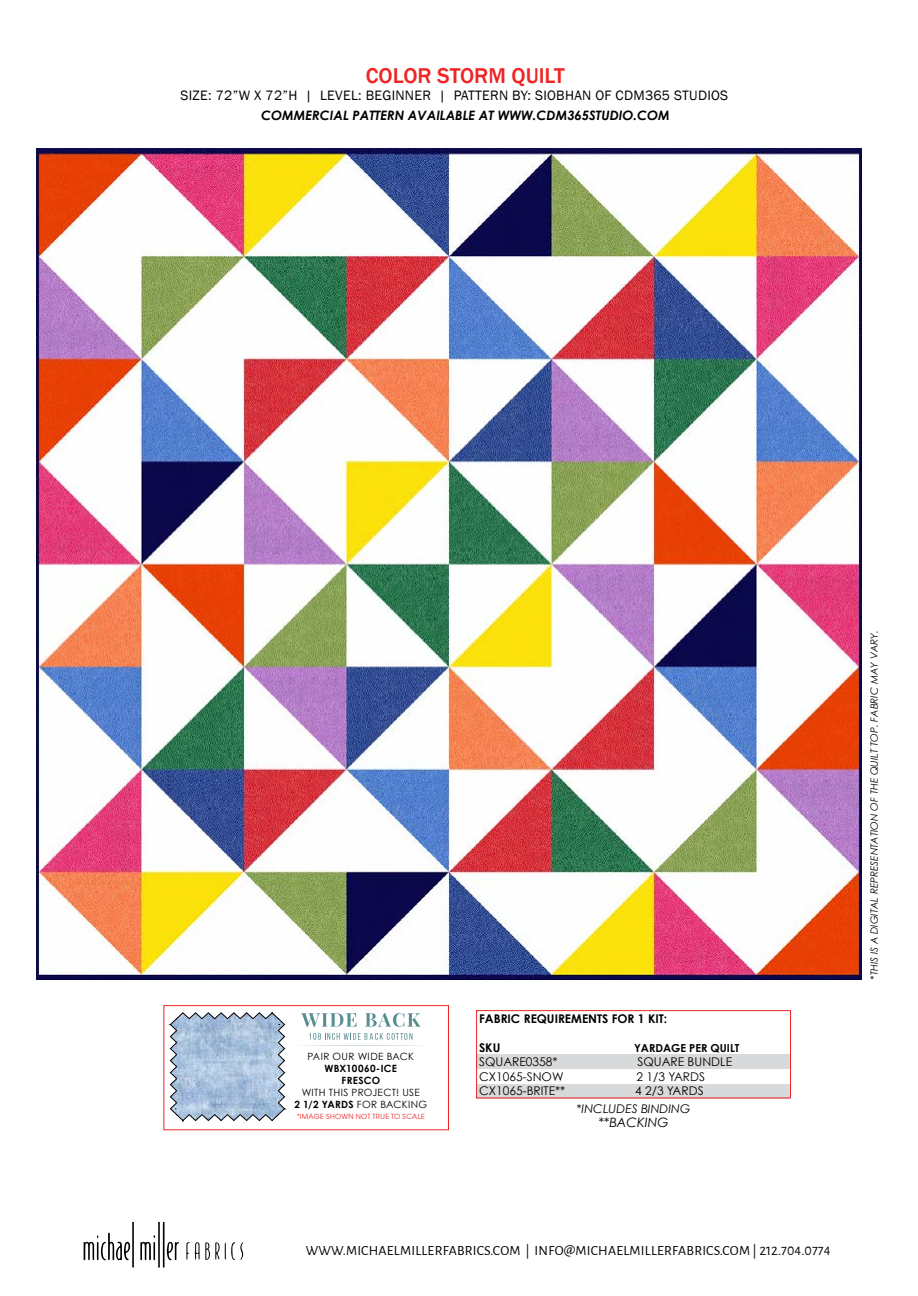
<style>
.page{position:relative;width:918px;height:1296px;background:#fff}
.page>*{position:absolute;margin:0;border:0;box-sizing:border-box;transform-origin:0 0}
.t1{font:500 22px "Franklin Gothic";color:#ee2524}
.t2{font:14px "Alegreya Sans";letter-spacing:.02em;color:#000}
.t3{font:14px "Franklin Gothic";letter-spacing:.02em;color:#000}
.t4{font:italic 700 13px "Century Gothic";color:#000}
.t5{font:italic 13px "Century Gothic";color:#000}
.t6{font:12px "Century Gothic";color:#000}
.t7{font:700 12px "Century Gothic";color:#000}
.t8{font:italic 12px "Century Gothic";color:#000}
.t9{font:700 11px "Century Gothic";color:#000}
.t10{font:italic 10px "Century Gothic";color:#000}
.t11{font:10px/12px "Century Gothic";letter-spacing:.035em;color:#000;text-align:center}
.t12{font:700 10px/12px "Century Gothic";letter-spacing:.03em;color:#000;text-align:center}
.t13{font:7px "ITC Avant Garde Pro";letter-spacing:.045em;color:#ee2524}
.s1{font-weight:700}
</style>
<div class="page">
<div style="left:163px;top:1005px;width:286px;height:125px;border:1px solid #ee2524"></div>
<svg style="left:170px;top:1012px;width:115px;height:110px;background:#a9bdd4"></svg>
<svg style="left:301px;top:1013px;width:56px;height:14px"></svg>
<svg style="left:365px;top:1013px;width:56px;height:14px"></svg>
<svg style="left:301px;top:1033px;width:120px;height:13px"></svg>
<div style="left:477px;top:1054px;width:313px;height:15px;background:#d7d9da"></div>
<div style="left:477px;top:1084px;width:313px;height:14px;background:#d7d9da"></div>
<div style="left:476px;top:1010px;width:315px;height:88px;border:1px solid #ee2524"></div>
<svg style="left:186px;top:1242px;width:58px;height:18px"></svg>
<svg style="left:84px;top:1222px;width:50px;height:45px"></svg>
<svg style="left:140px;top:1222px;width:39px;height:45px"></svg>
<img style="left:37px;top:149px;width:824px;height:830px">
<h1 class="t1" style="left:366px;top:62px;width:200px">COLOR STORM QUILT</h1>
<p class="t3" style="left:181px;top:87px;width:549px">SIZE: 72”W X 72”H | LEVEL: BEGINNER | PATTERN BY: SIOBHAN OF CDM365 STUDIOS</p>
<p class="t4" style="left:261px;top:107px;width:410px">COMMERCIAL PATTERN AVAILABLE AT WWW.CDM365STUDIO.COM</p>
<p class="t11" style="left:308px;top:1050px;width:108px">PAIR OUR WIDE BACK</p>
<p class="t12" style="left:325px;top:1062px;width:74px">WBX10060-ICE<br>FRESCO</p>
<p class="t11" style="left:294px;top:1086px;width:134px">WITH THIS PROJECT! USE<br><span class="s1">2 1/2 YARDS</span> FOR BACKING</p>
<p class="t13" style="left:297px;top:1112px;width:130px">*IMAGE SHOWN NOT TRUE TO SCALE</p>
<p class="t7" style="left:479px;top:1011px;width:190px">FABRIC REQUIREMENTS FOR 1 KIT:</p>
<p class="t7" style="left:479px;top:1040px;width:23px">SKU</p>
<p class="t9" style="left:634px;top:1041px;width:107px">YARDAGE PER QUILT</p>
<p class="t6" style="left:479px;top:1055px;width:80px">SQUARE0358*</p>
<p class="t6" style="left:637px;top:1055px;width:96px">SQUARE BUNDLE</p>
<p class="t6" style="left:479px;top:1069px;width:86px">CX1065-SNOW</p>
<p class="t6" style="left:637px;top:1069px;width:70px">2 1/3 YARDS</p>
<p class="t6" style="left:479px;top:1083px;width:88px">CX1065-BRITE**</p>
<p class="t6" style="left:635px;top:1083px;width:70px">4 2/3 YARDS</p>
<p class="t8" style="left:577px;top:1102px;width:115px">*INCLUDES BINDING</p>
<p class="t5" style="left:598px;top:1115px;width:72px">**BACKING</p>
<p class="t10" style="left:868px;top:980px;width:351px;rotate:-90deg">*THIS IS A DIGITAL REPRESENTATION OF THE QUILT TOP. FABRIC MAY VARY.</p>
<p class="t2" style="left:306px;top:1241px;width:526px">WWW.MICHAELMILLERFABRICS.COM | INFO@MICHAELMILLERFABRICS.COM | 212.704.0774</p>
</div>
